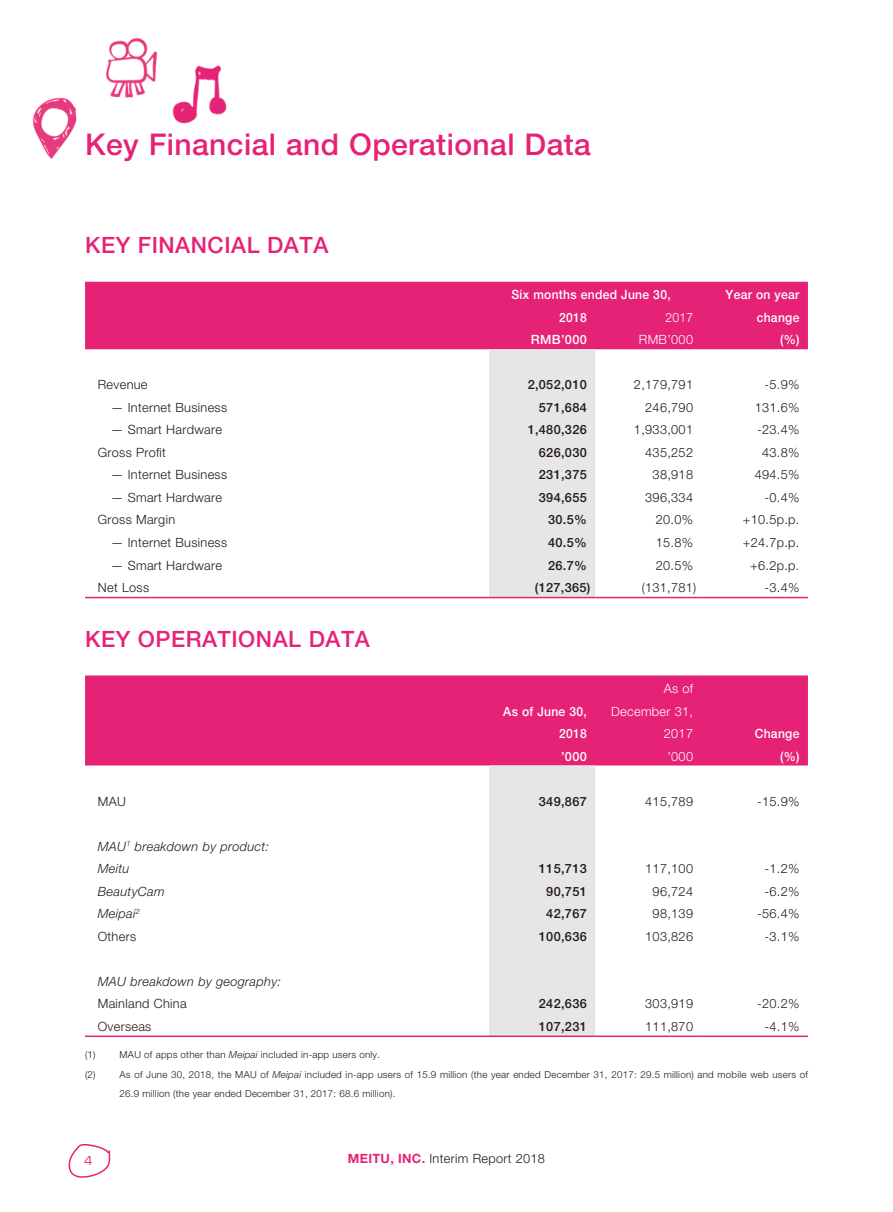
<style>
.page{position:relative;width:893px;height:1212px;background:#fff}
.page>*{position:absolute;margin:0;border:0;box-sizing:border-box;transform-origin:0 0}
.t1{font:500 30px "Helvetica Neue";letter-spacing:.015em;color:#e62277}
.t2{font:500 22.5px "Helvetica Neue";letter-spacing:.025em;color:#e62277}
.t3{font:300 12.75px "Helvetica Neue";letter-spacing:.025em;color:#231916}
.t4{font:500 12.75px "Helvetica Neue";letter-spacing:.025em;color:#231916}
.t5{font:500 12.75px "Helvetica Neue";letter-spacing:.025em;color:#fff;scale:.95 1}
.t6{font:italic 300 12.75px/22.5px "Helvetica Neue";letter-spacing:.025em;color:#231916}
.t7{font:300 12.75px/22.5px "Helvetica Neue";letter-spacing:.025em;color:#fff;text-align:right}
.t8{font:500 12.75px "Helvetica Neue";letter-spacing:.025em;color:#fff}
.t9{font:300 12.75px "Helvetica Neue";letter-spacing:.025em;color:#fff;scale:.95 1}
.t10{font:12px "Eurostile";color:#e62277}
.t11{font:300 9.75px/19.5px "Helvetica Neue";letter-spacing:.025em;color:#231916}
.s1{font-style:italic}
.s2{font-weight:700;color:#e62277}
</style>
<div class="page">
<img style="left:32px;top:37px;width:776px;height:1001px">
<svg style="left:68px;top:1144px;width:43px;height:34px"></svg>
<div style="left:85px;top:282px;width:723px;height:67px;background:#e62277"></div>
<div style="left:489px;top:349px;width:106px;height:248px;background:#e6e6e7"></div>
<hr style="left:85px;top:597px;width:404px;height:1px;background:#e62277">
<hr style="left:489px;top:597px;width:106px;height:1px;background:#e62277">
<hr style="left:595px;top:597px;width:107px;height:1px;background:#e62277">
<hr style="left:702px;top:597px;width:106px;height:1px;background:#e62277">
<div style="left:85px;top:675px;width:723px;height:90px;background:#e62277"></div>
<div style="left:489px;top:765px;width:106px;height:270px;background:#e6e6e7"></div>
<hr style="left:85px;top:1035px;width:404px;height:2px;background:#e62277">
<hr style="left:489px;top:1035px;width:106px;height:2px;background:#e62277">
<hr style="left:595px;top:1035px;width:107px;height:2px;background:#e62277">
<hr style="left:702px;top:1035px;width:106px;height:2px;background:#e62277">
<h1 class="t1" style="left:85px;top:126px;width:507px">Key Financial and Operational Data</h1>
<h2 class="t2" style="left:85px;top:232px;width:245px">KEY FINANCIAL DATA</h2>
<p class="t5" style="left:511px;top:287px;width:169px">Six months ended June 30,</p>
<p class="t5" style="left:726px;top:287px;width:79px">Year on year</p>
<p class="t5" style="left:559px;top:310px;width:31px">2018</p>
<p class="t9" style="left:665px;top:310px;width:31px">2017</p>
<p class="t5" style="left:757px;top:310px;width:46px">change</p>
<p class="t8" style="left:531px;top:332px;width:57px">RMB’000</p>
<p class="t7" style="left:639px;top:328px;width:56px">RMB’000</p>
<p class="t5" style="left:780px;top:332px;width:22px">(%)</p>
<p class="t3" style="left:98px;top:377px;width:51px">Revenue</p>
<p class="t4" style="left:528px;top:377px;width:61px">2,052,010</p>
<p class="t3" style="left:634px;top:377px;width:61px">2,179,791</p>
<p class="t3" style="left:764px;top:377px;width:36px">-5.9%</p>
<p class="t3" style="left:111px;top:400px;width:118px">— Internet Business</p>
<p class="t4" style="left:539px;top:400px;width:49px">571,684</p>
<p class="t3" style="left:645px;top:400px;width:49px">246,790</p>
<p class="t3" style="left:755px;top:400px;width:46px">131.6%</p>
<p class="t3" style="left:111px;top:422px;width:113px">— Smart Hardware</p>
<p class="t4" style="left:528px;top:422px;width:61px">1,480,326</p>
<p class="t3" style="left:634px;top:422px;width:61px">1,933,001</p>
<p class="t3" style="left:757px;top:422px;width:44px">-23.4%</p>
<p class="t3" style="left:98px;top:445px;width:70px">Gross Profit</p>
<p class="t4" style="left:539px;top:445px;width:49px">626,030</p>
<p class="t3" style="left:645px;top:445px;width:49px">435,252</p>
<p class="t3" style="left:762px;top:445px;width:39px">43.8%</p>
<p class="t3" style="left:111px;top:467px;width:118px">— Internet Business</p>
<p class="t4" style="left:539px;top:467px;width:49px">231,375</p>
<p class="t3" style="left:653px;top:467px;width:42px">38,918</p>
<p class="t3" style="left:755px;top:467px;width:46px">494.5%</p>
<p class="t3" style="left:111px;top:490px;width:113px">— Smart Hardware</p>
<p class="t4" style="left:539px;top:490px;width:49px">394,655</p>
<p class="t3" style="left:645px;top:490px;width:49px">396,334</p>
<p class="t3" style="left:764px;top:490px;width:36px">-0.4%</p>
<p class="t3" style="left:98px;top:512px;width:79px">Gross Margin</p>
<p class="t4" style="left:548px;top:512px;width:40px">30.5%</p>
<p class="t3" style="left:656px;top:512px;width:39px">20.0%</p>
<p class="t3" style="left:743px;top:512px;width:58px">+10.5p.p.</p>
<p class="t3" style="left:111px;top:535px;width:118px">— Internet Business</p>
<p class="t4" style="left:548px;top:535px;width:40px">40.5%</p>
<p class="t3" style="left:656px;top:535px;width:39px">15.8%</p>
<p class="t3" style="left:743px;top:535px;width:58px">+24.7p.p.</p>
<p class="t3" style="left:111px;top:557px;width:113px">— Smart Hardware</p>
<p class="t4" style="left:548px;top:557px;width:40px">26.7%</p>
<p class="t3" style="left:656px;top:557px;width:39px">20.5%</p>
<p class="t3" style="left:750px;top:557px;width:51px">+6.2p.p.</p>
<p class="t3" style="left:98px;top:580px;width:53px">Net Loss</p>
<p class="t4" style="left:535px;top:580px;width:57px">(127,365)</p>
<p class="t3" style="left:642px;top:580px;width:56px">(131,781)</p>
<p class="t3" style="left:764px;top:580px;width:36px">-3.4%</p>
<h2 class="t2" style="left:85px;top:625px;width:286px">KEY OPERATIONAL DATA</h2>
<p class="t5" style="left:503px;top:703px;width:89px">As of June 30,</p>
<p class="t7" style="left:611px;top:677px;width:83px">As of<br>December 31,</p>
<p class="t5" style="left:559px;top:726px;width:31px">2018</p>
<p class="t7" style="left:664px;top:722px;width:31px">2017</p>
<p class="t5" style="left:755px;top:726px;width:49px">Change</p>
<p class="t8" style="left:561px;top:748px;width:27px">’000</p>
<p class="t7" style="left:667px;top:745px;width:27px">’000</p>
<p class="t5" style="left:780px;top:748px;width:22px">(%)</p>
<p class="t3" style="left:98px;top:793px;width:29px">MAU</p>
<p class="t4" style="left:539px;top:793px;width:49px">349,867</p>
<p class="t3" style="left:645px;top:793px;width:49px">415,789</p>
<p class="t3" style="left:757px;top:793px;width:44px">-15.9%</p>
<p class="t6" style="left:98px;top:835px;width:173px">MAU<sup>1</sup> breakdown by product:<br>Meitu</p>
<p class="t4" style="left:539px;top:861px;width:49px">115,713</p>
<p class="t3" style="left:645px;top:861px;width:49px">117,100</p>
<p class="t3" style="left:764px;top:861px;width:36px">-1.2%</p>
<p class="t6" style="left:98px;top:880px;width:68px">BeautyCam</p>
<p class="t4" style="left:546px;top:883px;width:42px">90,751</p>
<p class="t3" style="left:653px;top:883px;width:42px">96,724</p>
<p class="t3" style="left:764px;top:883px;width:36px">-6.2%</p>
<p class="t6" style="left:98px;top:902px;width:44px">Meipai<sup>2</sup></p>
<p class="t4" style="left:546px;top:906px;width:42px">42,767</p>
<p class="t3" style="left:653px;top:906px;width:42px">98,139</p>
<p class="t3" style="left:757px;top:906px;width:44px">-56.4%</p>
<p class="t3" style="left:98px;top:928px;width:40px">Others</p>
<p class="t4" style="left:539px;top:928px;width:49px">100,636</p>
<p class="t3" style="left:645px;top:928px;width:49px">103,826</p>
<p class="t3" style="left:764px;top:928px;width:36px">-3.1%</p>
<p class="t6" style="left:98px;top:970px;width:185px">MAU breakdown by geography:</p>
<p class="t3" style="left:98px;top:996px;width:90px">Mainland China</p>
<p class="t4" style="left:539px;top:996px;width:49px">242,636</p>
<p class="t3" style="left:645px;top:996px;width:49px">303,919</p>
<p class="t3" style="left:757px;top:996px;width:44px">-20.2%</p>
<p class="t3" style="left:98px;top:1018px;width:55px">Overseas</p>
<p class="t4" style="left:539px;top:1018px;width:49px">107,231</p>
<p class="t3" style="left:645px;top:1018px;width:49px">111,870</p>
<p class="t3" style="left:764px;top:1018px;width:36px">-4.1%</p>
<p class="t11" style="left:85px;top:1044px;width:12px">(1)</p>
<p class="t11" style="left:120px;top:1044px;width:262px">MAU of apps other than <span class="s1">Meipai</span> included in-app users only.</p>
<p class="t11" style="left:85px;top:1064px;width:12px">(2)</p>
<p class="t11" style="left:120px;top:1064px;width:690px">As of June 30, 2018, the MAU of <span class="s1">Meipai</span> included in-app users of 15.9 million (the year ended December 31, 2017: 29.5 million) and mobile web users of<br>26.9 million (the year ended December 31, 2017: 68.6 million).</p>
<p class="t10" style="left:84px;top:1153px;width:10px">4</p>
<p class="t3" style="left:348px;top:1151px;width:199px"><span class="s2">MEITU, INC.</span> Interim Report 2018</p>
</div>
